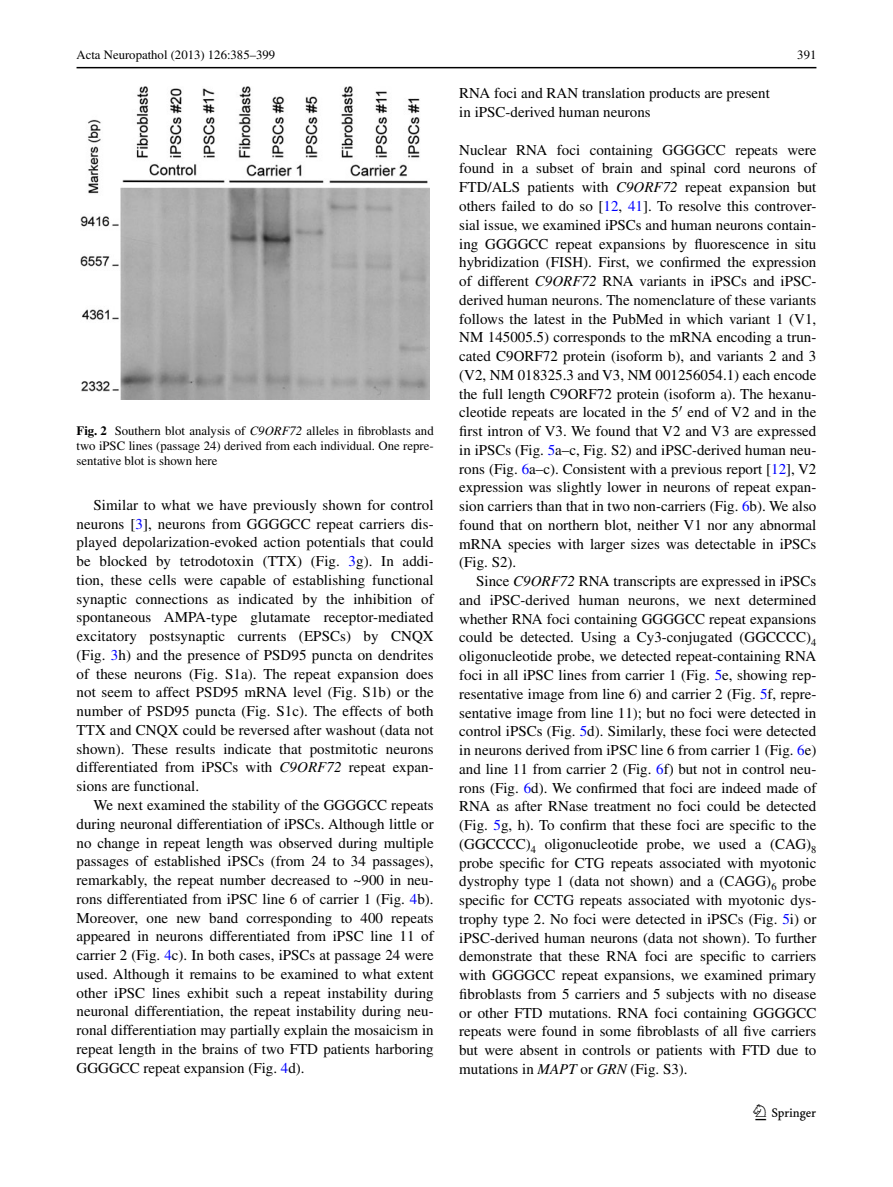
<style>
.page{position:relative;width:893px;height:1187px;background:#fff}
.page>*{position:absolute;margin:0;border:0;box-sizing:border-box;transform-origin:0 0}
.t1{font:22.5px "Springnew";color:#000}
.Para-Indent{font:15px/18.8px "Times";color:#000;text-align:justify}
.Para{font:15px/18.8px "Times";color:#000;text-align:justify}
.Section2{font:15px/18.8px "Times";color:#000}
.fig_p{font:12.75px/15px "Times";color:#000;text-align:justify}
.s1{font-weight:700}
.s2{font-style:italic}
.s3{color:#00f}
</style>
<div class="page">
<hr style="left:77px;top:67px;width:739px;height:1px;background:#000">
<img style="left:81px;top:87px;width:348px;height:312px">
<p class="fig_p" style="left:77px;top:48px;width:200px">Acta Neuropathol (2013) 126:385–399</p>
<p class="fig_p" style="left:797px;top:48px;width:21px">391</p>
<p class="fig_p" style="left:77px;top:423px;width:359px"><span class="s1">Fig. 2</span> Southern blot analysis of <span class="s2">C9ORF72</span> alleles in fibroblasts and two iPSC lines (passage 24) derived from each individual. One repre&shy;sentative blot is shown here</p>
<p class="Para-Indent" style="left:77px;top:495px;width:359px;text-indent:17px">Similar to what we have previously shown for control neurons [<span class="s3">3</span>], neurons from GGGGCC repeat carriers dis&shy;played depolarization-evoked action potentials that could be blocked by tetrodotoxin (TTX) (Fig. <span class="s3">3</span>g). In addi&shy;tion, these cells were capable of establishing functional synaptic connections as indicated by the inhibition of spontaneous AMPA-type glutamate receptor-mediated excitatory postsynaptic currents (EPSCs) by CNQX (Fig. <span class="s3">3</span>h) and the presence of PSD95 puncta on dendrites of these neurons (Fig. S1a). The repeat expansion does not seem to affect PSD95 mRNA level (Fig. S1b) or the number of PSD95 puncta (Fig. S1c). The effects of both TTX and CNQX could be reversed after washout (data not shown). These results indicate that postmitotic neurons differentiated from iPSCs with <span class="s2">C9ORF72</span> repeat expan&shy;sions are functional.</p>
<p class="Para-Indent" style="left:77px;top:795px;width:359px;text-indent:17px">We next examined the stability of the GGGGCC repeats during neuronal differentiation of iPSCs. Although little or no change in repeat length was observed during multiple passages of established iPSCs (from 24 to 34 passages), remarkably, the repeat number decreased to ~900 in neu&shy;rons differentiated from iPSC line 6 of carrier 1 (Fig. <span class="s3">4</span>b).<br>Moreover, one new band corresponding to 400 repeats appeared in neurons differentiated from iPSC line 11 of carrier 2 (Fig. <span class="s3">4</span>c). In both cases, iPSCs at passage 24 were used. Although it remains to be examined to what extent other iPSC lines exhibit such a repeat instability during neuronal differentiation, the repeat instability during neu&shy;ronal differentiation may partially explain the mosaicism in repeat length in the brains of two FTD patients harboring GGGGCC repeat expansion (Fig. <span class="s3">4</span>d).</p>
<p class="Section2" style="left:459px;top:84px;width:312px">RNA foci and RAN translation products are present in iPSC‑derived human neurons</p>
<p class="Para" style="left:459px;top:140px;width:359px">Nuclear RNA foci containing GGGGCC repeats were found in a subset of brain and spinal cord neurons of FTD/ALS patients with <span class="s2">C9ORF72</span> repeat expansion but others failed to do so [<span class="s3">12</span>, <span class="s3">41</span>]. To resolve this controver&shy;sial issue, we examined iPSCs and human neurons contain&shy;ing GGGGCC repeat expansions by fluorescence in situ hybridization (FISH). First, we confirmed the expression of different <span class="s2">C9ORF72</span> RNA variants in iPSCs and iPSC&shy;derived human neurons. The nomenclature of these variants follows the latest in the PubMed in which variant 1 (V1, NM 145005.5) corresponds to the mRNA encoding a trun&shy;cated C9ORF72 protein (isoform b), and variants 2 and 3 (V2, NM 018325.3 and V3, NM 001256054.1) each encode the full length C9ORF72 protein (isoform a). The hexanu&shy;cleotide repeats are located in the 5 end of V2 and in the first intron of V3. We found that V2 and V3 are expressed in iPSCs (Fig. <span class="s3">5</span>a–c, Fig. S2) and iPSC-derived human neu&shy;rons (Fig. <span class="s3">6</span>a–c). Consistent with a previous report [<span class="s3">12</span>], V2 expression was slightly lower in neurons of repeat expan&shy;sion carriers than that in two non-carriers (Fig. <span class="s3">6</span>b). We also found that on northern blot, neither V1 nor any abnormal mRNA species with larger sizes was detectable in iPSCs (Fig. S2).</p>
<p class="Para-Indent" style="left:459px;top:571px;width:359px;text-indent:17px">Since <span class="s2">C9ORF72</span> RNA transcripts are expressed in iPSCs and iPSC-derived human neurons, we next determined whether RNA foci containing GGGGCC repeat expansions could be detected. Using a Cy3-conjugated (GGCCCC)<sub>4 </sub>oligonucleotide probe, we detected repeat-containing RNA foci in all iPSC lines from carrier 1 (Fig. <span class="s3">5</span>e, showing rep&shy;resentative image from line 6) and carrier 2 (Fig. <span class="s3">5</span>f, repre&shy;sentative image from line 11); but no foci were detected in control iPSCs (Fig. <span class="s3">5</span>d). Similarly, these foci were detected in neurons derived from iPSC line 6 from carrier 1 (Fig. <span class="s3">6</span>e) and line 11 from carrier 2 (Fig. <span class="s3">6</span>f) but not in control neu&shy;rons (Fig. <span class="s3">6</span>d). We confirmed that foci are indeed made of RNA as after RNase treatment no foci could be detected (Fig. <span class="s3">5</span>g, h). To confirm that these foci are specific to the (GGCCCC)<sub>4</sub> oligonucleotide probe, we used a (CAG)<sub>8 </sub>probe specific for CTG repeats associated with myotonic dystrophy type 1 (data not shown) and a (CAGG)<sub>6</sub> probe specific for CCTG repeats associated with myotonic dys&shy;trophy type 2. No foci were detected in iPSCs (Fig. <span class="s3">5</span>i) or iPSC-derived human neurons (data not shown). To further demonstrate that these RNA foci are specific to carriers with GGGGCC repeat expansions, we examined primary fibroblasts from 5 carriers and 5 subjects with no disease or other FTD mutations. RNA foci containing GGGGCC repeats were found in some fibroblasts of all five carriers but were absent in controls or patients with FTD due to mutations in <span class="s2">MAPT</span> or <span class="s2">GRN</span> (Fig. S3).</p>
<h1 class="t1" style="left:755px;top:1104px;width:62px">1 3</h1>
</div>
